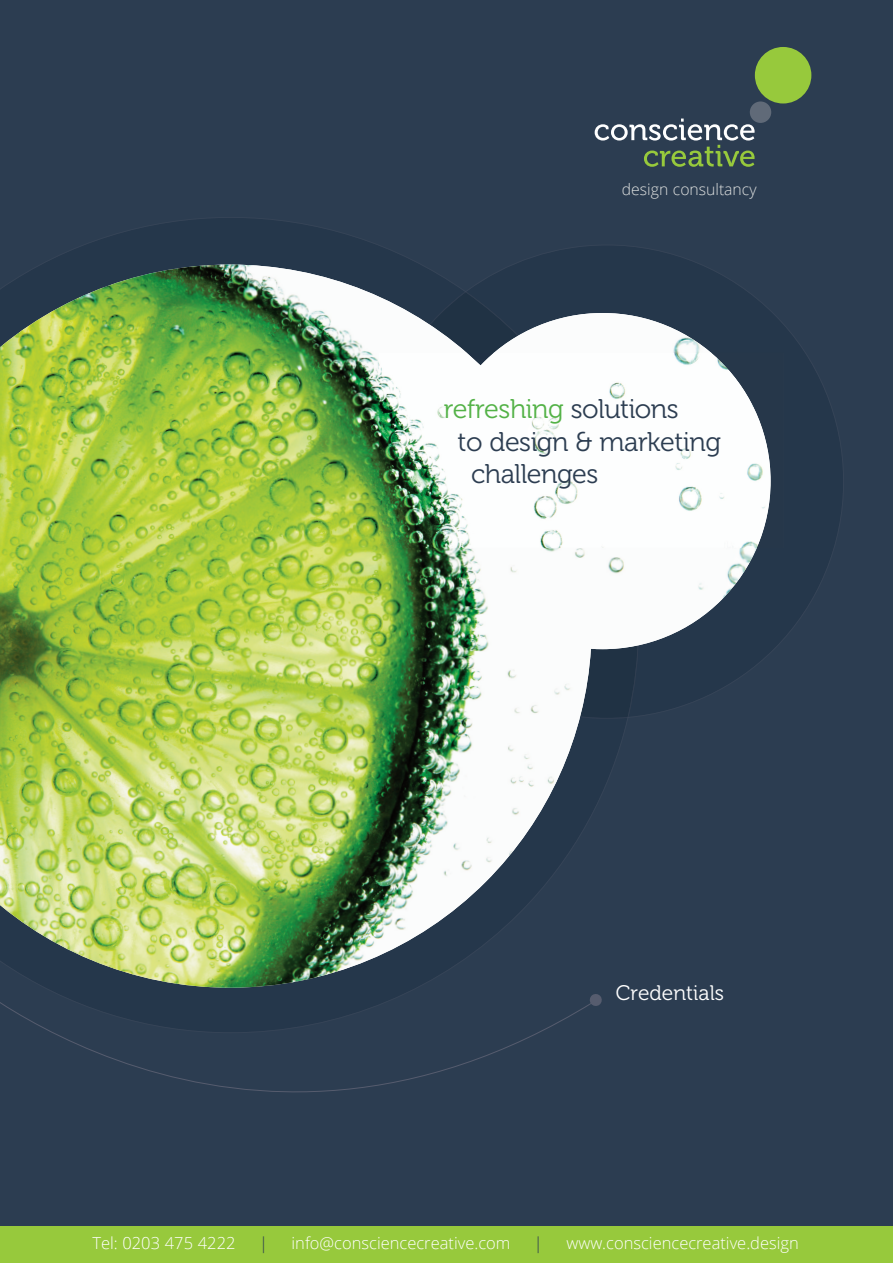
<style>
.page{position:relative;width:893px;height:1263px;background:#fff}
.page>*{position:absolute;margin:0;border:0;box-sizing:border-box;transform-origin:0 0}
.t1{font:27px "Museo 300";letter-spacing:-.02em;color:#2c3d51}
.t2{font:27px "Museo 300";letter-spacing:-.02em;color:#53b247}
.t3{font:21px "Museo 300";color:#fff}
.t4{font:300 16.5px "Open Sans";color:#fff}
.t5{font:300 16.5px "Open Sans";color:#2c3d51}
.t6{font:300 15.75px "Open Sans";color:#dfe1e0}
.s1{color:#2c3d51}
</style>
<div class="page">
<div style="left:0;top:0;width:893px;height:1249px;background:#2c3d51"></div>
<div style="left:750px;top:101px;width:21px;height:22px;background:#606a78;border-radius:50%"></div>
<div style="left:755px;top:47px;width:56px;height:56px;background:#97c93c;border-radius:50%"></div>
<svg style="left:595px;top:119px;width:160px;height:48px"></svg>
<div style="left:0;top:1226px;width:893px;height:37px;background:#97c93c"></div>
<svg style="left:0;top:1002px;width:589px;height:91px"></svg>
<svg style="left:589px;top:994px;width:13px;height:12px"></svg>
<img style="left:0;top:265px;width:757px;height:723px">
<img style="left:467px;top:353px;width:17px;height:12px">
<img style="left:484px;top:353px;width:287px;height:195px">
<p class="t6" style="left:622px;top:179px;width:136px">design consultancy</p>
<h1 class="t2" style="left:444px;top:393px;width:237px">refreshing <span class="s1">solutions</span></h1>
<h1 class="t1" style="left:457px;top:425px;width:265px">to design &amp; marketing</h1>
<h1 class="t1" style="left:471px;top:458px;width:129px">challenges</h1>
<p class="t3" style="left:616px;top:980px;width:110px">Credentials</p>
<p class="t4" style="left:92px;top:1231px;width:145px">Tel: 0203 475 4222</p>
<p class="t5" style="left:259px;top:1231px;width:10px">|</p>
<p class="t4" style="left:292px;top:1231px;width:220px">info@consciencecreative.com</p>
<p class="t5" style="left:534px;top:1231px;width:10px">|</p>
<p class="t4" style="left:566px;top:1231px;width:234px">www.consciencecreative.design</p>
</div>
